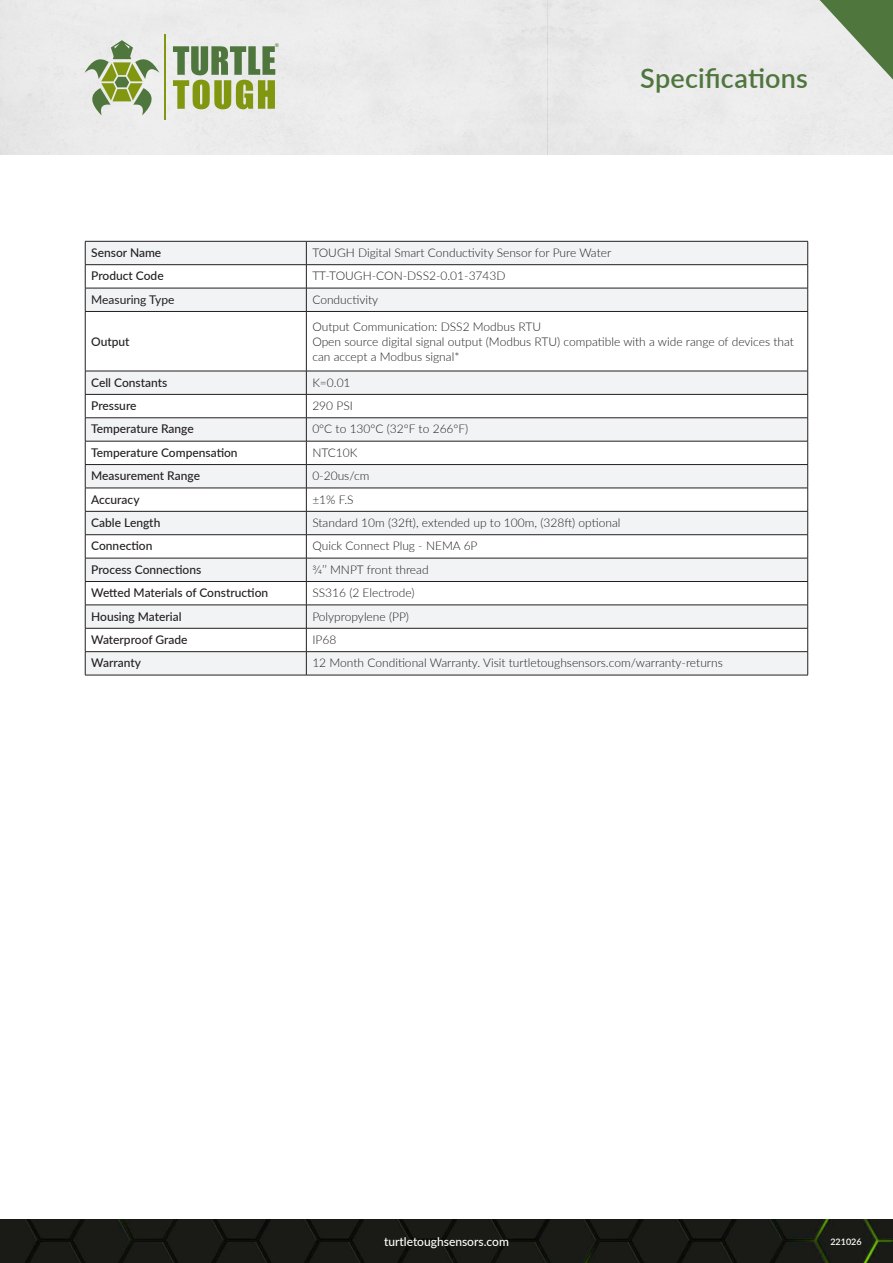
<style>
.page{position:relative;width:893px;height:1263px;background:#fff}
.page>*{position:absolute;margin:0;border:0;box-sizing:border-box;transform-origin:0 0}
.Body{font:600 27px "Lato";letter-spacing:.01em;color:#4e763d}
.Body-2{font:300 12px/15px "Lato";color:#231f20}
.Body-3{font:500 12px "Lato";color:#231f20}
.Body-4{font:500 12px "Lato";color:#fff}
.Body-5{font:12px "Lato";color:#231f20}
.Body-6{font:600 9px "Lato";color:#fff}
.t1{font:500 5.25px "Lato";color:#4e763d}
</style>
<div class="page">
<div style="left:0;top:0;width:893px;height:154px;background:#ebebeb"></div>
<hr style="left:164px;top:34px;width:1px;height:86px;background:#80970f">
<svg style="left:84px;top:40px;width:75px;height:76px"></svg>
<svg style="left:173px;top:46px;width:102px;height:63px"></svg>
<svg style="left:808px;top:0;width:85px;height:93px"></svg>
<svg style="left:86px;top:242px;width:721px;height:433px"></svg>
<hr style="left:85px;top:241px;width:221px;height:1px;background:#231f20">
<hr style="left:306px;top:241px;width:502px;height:1px;background:#231f20">
<hr style="left:85px;top:264px;width:221px;height:1px;background:#231f20">
<hr style="left:306px;top:264px;width:502px;height:1px;background:#231f20">
<hr style="left:85px;top:288px;width:221px;height:1px;background:#231f20">
<svg style="left:85px;top:241px;width:1px;height:70px"></svg>
<hr style="left:306px;top:288px;width:502px;height:1px;background:#231f20">
<svg style="left:306px;top:241px;width:1px;height:70px"></svg>
<svg style="left:807px;top:241px;width:1px;height:70px"></svg>
<hr style="left:85px;top:311px;width:221px;height:1px;background:#231f20">
<hr style="left:85px;top:312px;width:1px;height:59px;background:#231f20">
<hr style="left:306px;top:311px;width:502px;height:1px;background:#231f20">
<hr style="left:306px;top:312px;width:1px;height:59px;background:#231f20">
<hr style="left:807px;top:312px;width:1px;height:59px;background:#231f20">
<hr style="left:85px;top:371px;width:221px;height:1px;background:#231f20">
<hr style="left:306px;top:371px;width:502px;height:1px;background:#231f20">
<hr style="left:85px;top:394px;width:221px;height:1px;background:#231f20">
<hr style="left:306px;top:394px;width:502px;height:1px;background:#231f20">
<hr style="left:85px;top:417px;width:221px;height:1px;background:#231f20">
<hr style="left:306px;top:417px;width:502px;height:1px;background:#231f20">
<hr style="left:85px;top:441px;width:221px;height:1px;background:#231f20">
<hr style="left:306px;top:441px;width:502px;height:1px;background:#231f20">
<hr style="left:85px;top:464px;width:221px;height:1px;background:#231f20">
<hr style="left:306px;top:464px;width:502px;height:1px;background:#231f20">
<hr style="left:85px;top:488px;width:221px;height:1px;background:#231f20">
<hr style="left:306px;top:488px;width:502px;height:1px;background:#231f20">
<hr style="left:85px;top:511px;width:221px;height:1px;background:#231f20">
<hr style="left:306px;top:511px;width:502px;height:1px;background:#231f20">
<hr style="left:85px;top:534px;width:221px;height:1px;background:#231f20">
<hr style="left:306px;top:534px;width:502px;height:1px;background:#231f20">
<hr style="left:85px;top:558px;width:221px;height:1px;background:#231f20">
<hr style="left:306px;top:558px;width:502px;height:1px;background:#231f20">
<hr style="left:85px;top:581px;width:221px;height:1px;background:#231f20">
<hr style="left:306px;top:581px;width:502px;height:1px;background:#231f20">
<hr style="left:85px;top:605px;width:221px;height:1px;background:#231f20">
<hr style="left:306px;top:605px;width:502px;height:1px;background:#231f20">
<hr style="left:85px;top:628px;width:221px;height:1px;background:#231f20">
<hr style="left:306px;top:628px;width:502px;height:1px;background:#231f20">
<hr style="left:85px;top:651px;width:221px;height:1px;background:#231f20">
<svg style="left:85px;top:371px;width:1px;height:304px"></svg>
<hr style="left:306px;top:651px;width:502px;height:1px;background:#231f20">
<svg style="left:306px;top:371px;width:1px;height:304px"></svg>
<svg style="left:807px;top:371px;width:1px;height:304px"></svg>
<hr style="left:85px;top:675px;width:221px;height:1px;background:#231f20">
<hr style="left:306px;top:675px;width:502px;height:1px;background:#231f20">
<img style="left:0;top:1219px;width:893px;height:44px">
<p class="t1" style="left:275px;top:41px;width:6px">®</p>
<p class="Body" style="left:640px;top:59px;width:169px">Specifications</p>
<p class="Body-3" style="left:91px;top:244px;width:72px">Sensor Name</p>
<p class="Body-2" style="left:312px;top:245px;width:300px">TOUGH Digital Smart Conductivity Sensor for Pure Water</p>
<p class="Body-3" style="left:91px;top:267px;width:74px">Product Code</p>
<p class="Body-2" style="left:312px;top:268px;width:195px">TT-TOUGH-CON-DSS2-0.01-3743D</p>
<p class="Body-5" style="left:91px;top:291px;width:85px">Measuring Type</p>
<p class="Body-2" style="left:312px;top:291px;width:67px">Conductivity</p>
<p class="Body-3" style="left:91px;top:333px;width:40px">Output</p>
<p class="Body-2" style="left:312px;top:319px;width:230px">Output Communication: DSS2 Modbus RTU</p>
<p class="Body-2" style="left:312px;top:334px;width:483px">Open source digital signal output (Modbus RTU) compatible with a wide range of devices that can accept a Modbus signal*</p>
<p class="Body-3" style="left:91px;top:374px;width:78px">Cell Constants</p>
<p class="Body-2" style="left:312px;top:374px;width:40px">K=0.01</p>
<p class="Body-3" style="left:91px;top:397px;width:47px">Pressure</p>
<p class="Body-2" style="left:312px;top:398px;width:42px">290 PSI</p>
<p class="Body-3" style="left:91px;top:420px;width:104px">Temperature Range</p>
<p class="Body-2" style="left:312px;top:421px;width:158px">0°C to 130°C (32°F to 266°F)</p>
<p class="Body-3" style="left:91px;top:444px;width:148px">Temperature Compensation</p>
<p class="Body-2" style="left:312px;top:445px;width:47px">NTC10K</p>
<p class="Body-3" style="left:91px;top:467px;width:110px">Measurement Range</p>
<p class="Body-2" style="left:312px;top:468px;width:59px">0-20us/cm</p>
<p class="Body-3" style="left:91px;top:491px;width:50px">Accuracy</p>
<p class="Body-2" style="left:312px;top:491px;width:43px">±1% F.S</p>
<p class="Body-3" style="left:91px;top:514px;width:71px">Cable Length</p>
<p class="Body-2" style="left:312px;top:515px;width:310px">Standard 10m (32ft), extended up to 100m, (328ft) optional</p>
<p class="Body-3" style="left:91px;top:537px;width:63px">Connection</p>
<p class="Body-2" style="left:312px;top:538px;width:167px">Quick Connect Plug - NEMA 6P</p>
<p class="Body-3" style="left:91px;top:561px;width:112px">Process Connections</p>
<p class="Body-2" style="left:312px;top:561px;width:118px">3/4’’ MNPT front thread</p>
<p class="Body-3" style="left:91px;top:584px;width:178px">Wetted Materials of Construction</p>
<p class="Body-2" style="left:312px;top:585px;width:104px">SS316 (2 Electrode)</p>
<p class="Body-3" style="left:91px;top:607px;width:92px">Housing Material</p>
<p class="Body-2" style="left:312px;top:608px;width:98px">Polypropylene (PP)</p>
<p class="Body-3" style="left:91px;top:631px;width:98px">Waterproof Grade</p>
<p class="Body-2" style="left:312px;top:632px;width:25px">IP68</p>
<p class="Body-3" style="left:91px;top:654px;width:51px">Warranty</p>
<p class="Body-2" style="left:312px;top:655px;width:412px">12 Month Conditional Warranty. Visit turtletoughsensors.com/warranty-returns</p>
<p class="Body-4" style="left:384px;top:1233px;width:126px">turtletoughsensors.com</p>
<p class="Body-6" style="left:830px;top:1235px;width:33px">221026</p>
</div>
